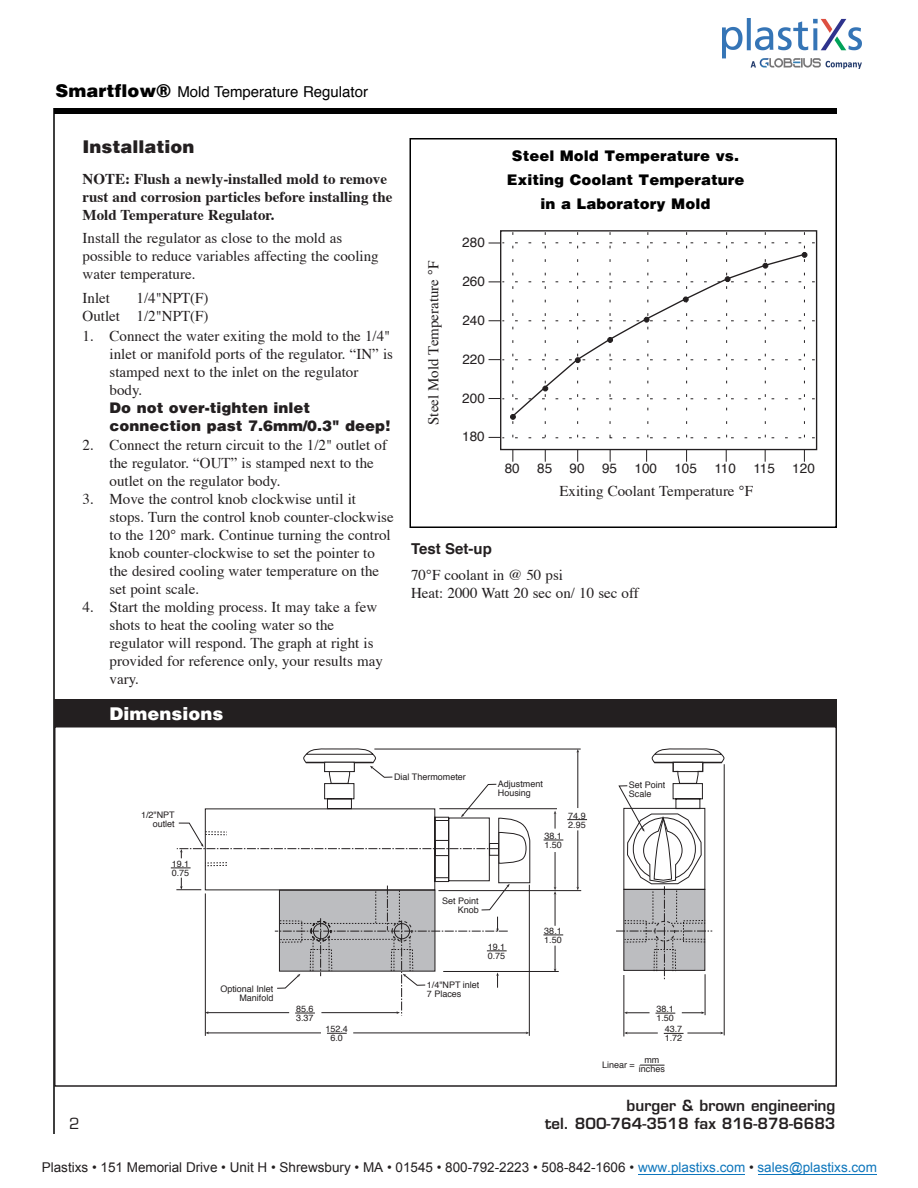
<style>
.page{position:relative;width:918px;height:1188px;background:#fff}
.page>*{position:absolute;margin:0;border:0;box-sizing:border-box;transform-origin:0 0}
.t1{font:900 18px "Helvetica";color:#231f20}
.t2{font:900 18px "Helvetica";color:#fff}
.t3{font:15px/18px "Times";color:#231f20}
.t4{font:700 15px/18px "Times";color:#231f20}
.t5{font:900 15px/23.9px "Helvetica";color:#000;text-align:center}
.t6{font:600 15px "Eurostile";color:#231f20}
.t7{font:900 15px/18px "Helvetica";color:#231f20}
.t8{font:15px "Helvetica";color:#000}
.t9{font:700 15px "Helvetica";color:#231f20}
.t10{font:15px "Eurostile";color:#231f20}
.t11{font:13.5px "Arial";color:#231f20}
.t12{font:13.5px "Helvetica";color:#231f20}
.t13{font:9px/9px "Helvetica";color:#231f20}
.s1{font-weight:900;font-size:18px}
.s2{color:#0e76bc}
</style>
<div class="page">
<svg style="left:489px;top:232px;width:326px;height:230px"></svg>
<div style="left:410px;top:138px;width:427px;height:390px;border:2px solid #000"></div>
<div style="left:54px;top:108px;width:783px;height:6px;background:#000"></div>
<hr style="left:53px;top:108px;width:2px;height:1026px;background:#000">
<svg style="left:640px;top:1065px;width:25px;height:1px"></svg>
<svg style="left:327px;top:1033px;width:20px;height:1px"></svg>
<hr style="left:353px;top:1033px;width:174px;height:1px;background:#231f20">
<hr style="left:208px;top:1033px;width:113px;height:1px;background:#231f20">
<hr style="left:205px;top:893px;width:1px;height:143px;background:#231f20">
<hr style="left:529px;top:885px;width:1px;height:151px;background:#231f20">
<hr style="left:624px;top:975px;width:1px;height:61px;background:#231f20">
<svg style="left:664px;top:1033px;width:20px;height:1px"></svg>
<hr style="left:687px;top:1033px;width:34px;height:1px;background:#231f20">
<hr style="left:627px;top:1033px;width:31px;height:1px;background:#231f20">
<hr style="left:724px;top:764px;width:1px;height:271px;background:#231f20">
<svg style="left:171px;top:748px;width:553px;height:267px"></svg>
<hr style="left:438px;top:890px;width:143px;height:1px;background:#231f20">
<div style="left:54px;top:726px;width:783px;height:361px;border:2px solid #231f20"></div>
<div style="left:54px;top:699px;width:783px;height:27px;background:#231f20"></div>
<img style="left:723px;top:18px;width:139px;height:50px">
<hr style="left:758px;top:1174px;width:119px;height:1px;background:#0e76bc">
<hr style="left:638px;top:1174px;width:107px;height:1px;background:#0e76bc">
<p class="t8" style="left:56px;top:85px;width:314px"><span class="s1">Smartflow®</span> Mold Temperature Regulator</p>
<p class="t1" style="left:83px;top:134px;width:113px">Installation</p>
<p class="t4" style="left:83px;top:171px;width:311px">NOTE: Flush a newly-installed mold to remove rust and corrosion particles before installing the<br>Mold Temperature Regulator.</p>
<p class="t3" style="left:83px;top:231px;width:298px">Install the regulator as close to the mold as possible to reduce variables affecting the cooling water temperature.</p>
<p class="t3" style="left:83px;top:290px;width:29px">Inlet</p>
<p class="t3" style="left:83px;top:290px;width:127px;text-align:right">1/4"NPT(F)<br>Outlet 1/2"NPT(F)</p>
<p class="t3" style="left:110px;top:329px;width:285px;text-indent:-27px">1. Connect the water exiting the mold to the 1/4" inlet or manifold ports of the regulator. “IN” is stamped next to the inlet on the regulator body.</p>
<p class="t7" style="left:110px;top:399px;width:282px">Do not over-tighten inlet connection past 7.6mm/0.3" deep!</p>
<p class="t3" style="left:110px;top:437px;width:279px;text-indent:-27px">2. Connect the return circuit to the 1/2" outlet of the regulator. “OUT” is stamped next to the outlet on the regulator body.</p>
<p class="t3" style="left:110px;top:491px;width:286px;text-indent:-27px">3. Move the control knob clockwise until it stops. Turn the control knob counter-clockwise to the 120° mark. Continue turning the control knob counter-clockwise to set the pointer to the desired cooling water temperature on the set point scale.</p>
<p class="t3" style="left:110px;top:599px;width:275px;text-indent:-27px">4. Start the molding process. It may take a few shots to heat the cooling water so the regulator will respond. The graph at right is provided for reference only, your results may vary.</p>
<p class="t2" style="left:110px;top:701px;width:116px">Dimensions</p>
<p class="t3" style="left:426px;top:425px;width:166px;rotate:-90deg">Steel Mold Temperature °F</p>
<p class="t12" style="left:462px;top:237px;width:24px">280</p>
<p class="t12" style="left:462px;top:276px;width:24px">260</p>
<p class="t12" style="left:462px;top:314px;width:24px">240</p>
<p class="t12" style="left:462px;top:353px;width:24px">220</p>
<p class="t12" style="left:462px;top:392px;width:24px">200</p>
<p class="t12" style="left:462px;top:431px;width:24px">180</p>
<p class="t5" style="left:507px;top:144px;width:239px">Steel Mold Temperature vs.<br>Exiting Coolant Temperature in a Laboratory Mold</p>
<p class="t12" style="left:505px;top:462px;width:17px">80</p>
<p class="t12" style="left:537px;top:462px;width:17px">85</p>
<p class="t12" style="left:570px;top:462px;width:17px">90</p>
<p class="t12" style="left:602px;top:462px;width:17px">95</p>
<p class="t12" style="left:635px;top:462px;width:24px">100</p>
<p class="t12" style="left:674px;top:462px;width:24px">105</p>
<p class="t12" style="left:714px;top:462px;width:23px">110</p>
<p class="t12" style="left:753px;top:462px;width:23px">115</p>
<p class="t12" style="left:792px;top:462px;width:24px">120</p>
<p class="t3" style="left:559px;top:484px;width:195px">Exiting Coolant Temperature °F</p>
<p class="t9" style="left:411px;top:542px;width:82px">Test Set-up</p>
<p class="t3" style="left:411px;top:567px;width:229px">70°F coolant in @ 50 psi<br>Heat: 2000 Watt 20 sec on/ 10 sec off</p>
<p class="t13" style="left:394px;top:773px;width:73px">Dial Thermometer</p>
<p class="t13" style="left:498px;top:780px;width:47px">Adjustment<br>Housing</p>
<p class="t13" style="left:141px;top:811px;width:35px;text-align:right">1/2"NPT outlet</p>
<p class="t13" style="left:568px;top:812px;width:19px">74.9<br>2.95</p>
<p class="t13" style="left:172px;top:860px;width:19px">19.1<br>0.75</p>
<p class="t13" style="left:544px;top:832px;width:19px">38.1<br>1.50</p>
<p class="t13" style="left:220px;top:985px;width:55px;text-align:right">Optional Inlet<br>Manifold</p>
<p class="t13" style="left:296px;top:1005px;width:19px">85.6<br>3.37</p>
<p class="t13" style="left:325px;top:1025px;width:24px;text-align:center">152.4<br>6.0</p>
<p class="t13" style="left:442px;top:897px;width:38px;text-align:right">Set Point<br>Knob</p>
<p class="t13" style="left:488px;top:943px;width:19px">19.1<br>0.75</p>
<p class="t13" style="left:427px;top:981px;width:54px">1/4"NPT inlet<br>7 Places</p>
<p class="t13" style="left:544px;top:927px;width:19px">38.1<br>1.50</p>
<p class="t13" style="left:629px;top:781px;width:38px">Set Point<br>Scale</p>
<p class="t13" style="left:656px;top:1005px;width:19px">38.1<br>1.50</p>
<p class="t13" style="left:665px;top:1025px;width:19px">43.7<br>1.72</p>
<p class="t13" style="left:602px;top:1061px;width:34px">Linear =</p>
<p class="t13" style="left:639px;top:1057px;width:28px;text-align:center">mm inches</p>
<p class="t6" style="left:627px;top:1099px;width:210px">burger &amp; brown engineering</p>
<p class="t10" style="left:69px;top:1117px;width:12px">2</p>
<p class="t6" style="left:545px;top:1117px;width:292px">tel. 800-764-3518 fax 816-878-6683</p>
<p class="t11" style="left:42px;top:1158px;width:837px">Plastixs • 151 Memorial Drive • Unit H • Shrewsbury • MA • 01545 • 800-792-2223 • 508-842-1606 • <span class="s2">www.plastixs.com</span> • <span class="s2">sales@plastixs.com</span></p>
</div>
